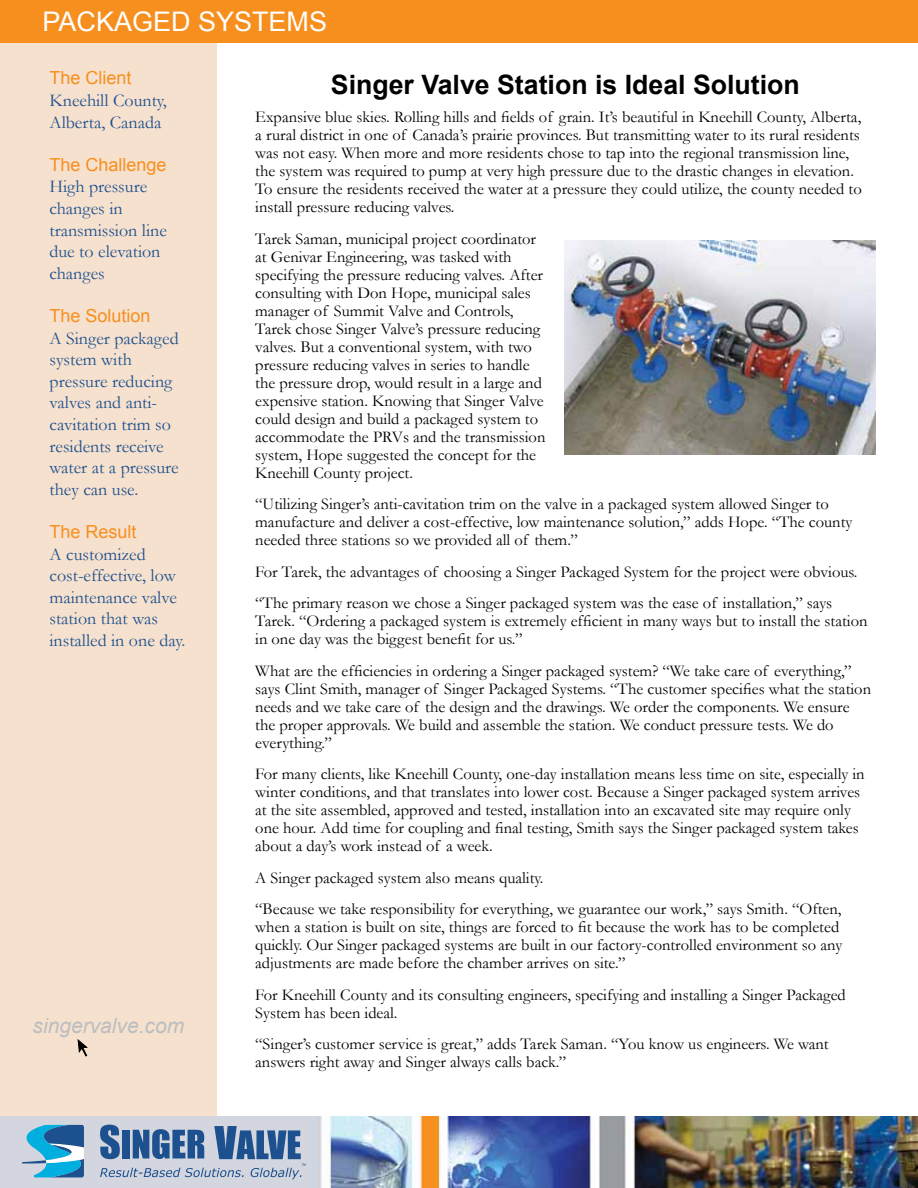
<style>
.page{position:relative;width:918px;height:1188px;background:#fff}
.page>*{position:absolute;margin:0;border:0;box-sizing:border-box;transform-origin:0 0}
.t1{font:27px "Arial";color:#fff}
.t2{font:700 26.7px "Arial";color:#000}
.t3{font:italic 21px "Arial";color:#bcbec0}
.t4{font:18px/21.6px "Garamond";color:#1d508e}
.t5{font:18px "Arial";color:#f78f1e}
.t6{font:16.5px/18px "Garamond";color:#000}
</style>
<div class="page">
<div style="left:0;top:0;width:216px;height:1188px;background:#f6e1ce"></div>
<img style="left:0;top:1116px;width:918px;height:72px">
<svg style="left:22px;top:1125px;width:63px;height:52px;background:#56a4ca"></svg>
<svg style="left:100px;top:1125px;width:206px;height:54px;background:#869dbc"></svg>
<svg style="left:77px;top:1039px;width:11px;height:18px"></svg>
<div style="left:0;top:0;width:918px;height:43px;background:#f78f1e"></div>
<img style="left:564px;top:241px;width:311px;height:214px">
<h1 class="t1" style="left:43px;top:4px;width:286px">PACKAGED SYSTEMS</h1>
<p class="t5" style="left:50px;top:66px;width:84px">The Client</p>
<p class="t4" style="left:50px;top:89px;width:119px">Kneehill County,<br>Alberta, Canada</p>
<p class="t5" style="left:50px;top:153px;width:119px">The Challenge</p>
<p class="t4" style="left:50px;top:175px;width:119px">High pressure changes in transmission line due to elevation changes</p>
<p class="t5" style="left:50px;top:304px;width:103px">The Solution</p>
<p class="t4" style="left:50px;top:327px;width:131px">A Singer packaged system with pressure reducing valves and anti&shy;cavitation trim so residents receive water at a pressure they can use.</p>
<p class="t5" style="left:50px;top:520px;width:89px">The Result</p>
<p class="t4" style="left:50px;top:543px;width:137px">A customized cost-effective, low maintenance valve station that was installed in one day.</p>
<p class="t3" style="left:33px;top:1012px;width:153px">singervalve.com</p>
<h2 class="t2" style="left:331px;top:67px;width:470px">Singer Valve Station is Ideal Solution</h2>
<p class="t6" style="left:255px;top:108px;width:608px">Expansive blue skies. Rolling hills and fields of grain. It’s beautiful in Kneehill County, Alberta, a rural district in one of Canada’s prairie provinces. But transmitting water to its rural residents was not easy. When more and more residents chose to tap into the regional transmission line, the system was required to pump at very high pressure due to the drastic changes in elevation.<br>To ensure the residents received the water at a pressure they could utilize, the county needed to install pressure reducing valves.</p>
<p class="t6" style="left:255px;top:229px;width:292px">Tarek Saman, municipal project coordinator at Genivar Engineering, was tasked with specifying the pressure reducing valves. After consulting with Don Hope, municipal sales manager of Summit Valve and Controls, Tarek chose Singer Valve’s pressure reducing valves. But a conventional system, with two pressure reducing valves in series to handle the pressure drop, would result in a large and expensive station. Knowing that Singer Valve could design and build a packaged system to accommodate the PRVs and the transmission system, Hope suggested the concept for the Kneehill County project.</p>
<p class="t6" style="left:255px;top:495px;width:599px">“Utilizing Singer’s anti-cavitation trim on the valve in a packaged system allowed Singer to manufacture and deliver a cost-effective, low maintenance solution,” adds Hope. “The county needed three stations so we provided all of them.”</p>
<p class="t6" style="left:255px;top:555px;width:604px;line-height:31.5px">For Tarek, the advantages of choosing a Singer Packaged System for the project were obvious. “The primary reason we chose a Singer packaged system was the ease of installation,” says</p>
<p class="t6" style="left:255px;top:612px;width:614px">Tarek. “Ordering a packaged system is extremely efficient in many ways but to install the station in one day was the biggest benefit for us.”</p>
<p class="t6" style="left:255px;top:661px;width:617px">What are the efficiencies in ordering a Singer packaged system? “We take care of everything,” says Clint Smith, manager of Singer Packaged Systems. “The customer specifies what the station needs and we take care of the design and the drawings. We order the components. We ensure the proper approvals. We build and assemble the station. We conduct pressure tests. We do everything.”</p>
<p class="t6" style="left:255px;top:765px;width:611px">For many clients, like Kneehill County, one-day installation means less time on site, especially in winter conditions, and that translates into lower cost. Because a Singer packaged system arrives at the site assembled, approved and tested, installation into an excavated site may require only one hour. Add time for coupling and final testing, Smith says the Singer packaged system takes about a day’s work instead of a week.</p>
<p class="t6" style="left:255px;top:861px;width:588px;line-height:31.5px">A Singer packaged system also means quality.<br>“Because we take responsibility for everything, we guarantee our work,” says Smith. “Often,</p>
<p class="t6" style="left:255px;top:918px;width:589px">when a station is built on site, things are forced to fit because the work has to be completed quickly. Our Singer packaged systems are built in our factory-controlled environment so any adjustments are made before the chamber arrives on site.”</p>
<p class="t6" style="left:255px;top:985px;width:592px">For Kneehill County and its consulting engineers, specifying and installing a Singer Packaged<br>System has been ideal.</p>
<p class="t6" style="left:255px;top:1035px;width:575px">“Singer’s customer service is great,” adds Tarek Saman. “You know us engineers. We want answers right away and Singer always calls back.”</p>
</div>
